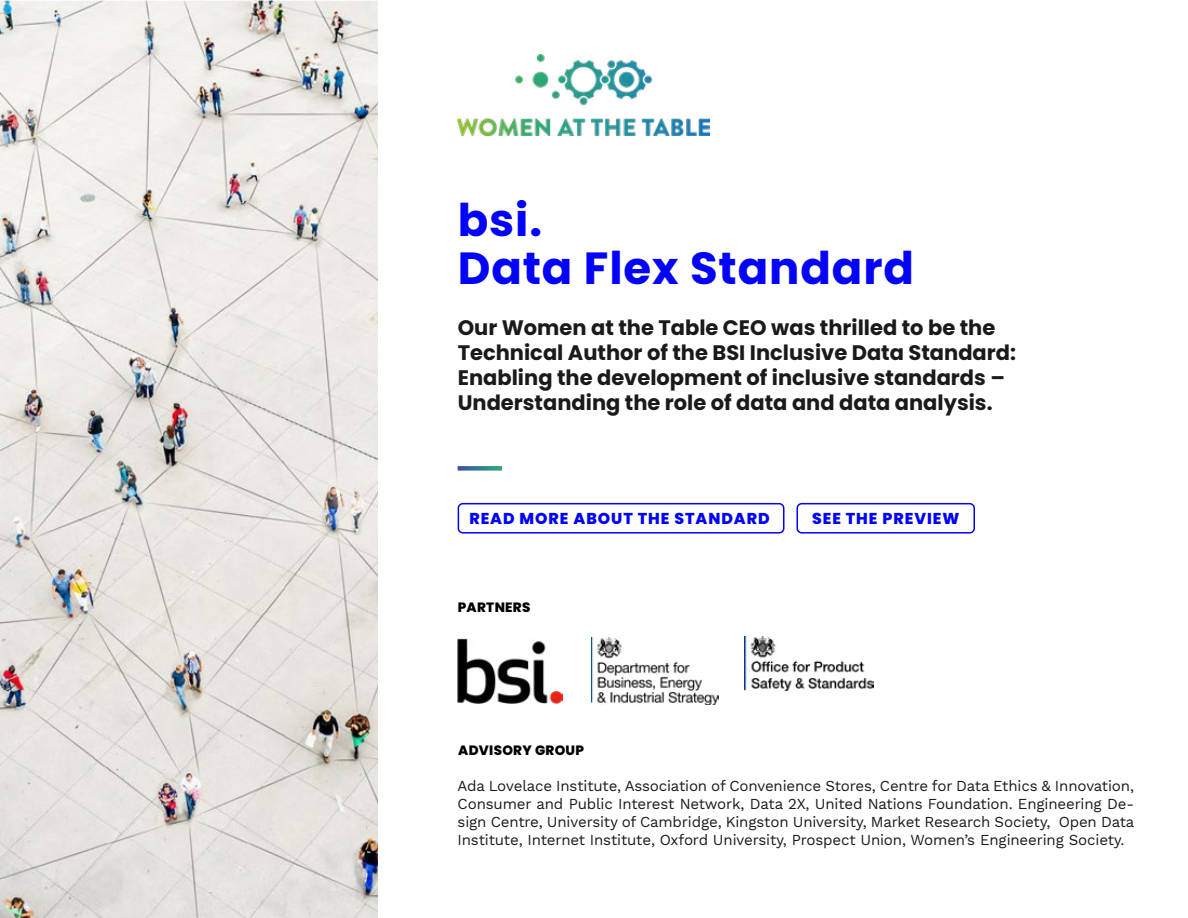
<style>
.page{position:relative;width:1188px;height:918px;background:#fff}
.page>*{position:absolute;margin:0;border:0;box-sizing:border-box;transform-origin:0 0}
.t1{font:700 45px/48px "Poppins";letter-spacing:.02em;color:#0303f9}
.t2{font:700 21px/25.2px "Poppins";color:#1a1a1a}
.t3{font:800 15.75px "Poppins";letter-spacing:.06em;color:#0303f9}
.t4{font:15px/18px "Work Sans";letter-spacing:-.01em;color:#1a1a1a;text-align:justify}
.t5{font:800 13.5px "Poppins";letter-spacing:.02em;color:#000}
</style>
<div class="page">
<img style="left:1px;top:0;width:377px;height:918px">
<svg style="left:458px;top:466px;width:44px;height:5px"></svg>
<div style="left:458px;top:503px;width:326px;height:31px;border:2px solid #0303f9;border-radius:4px"></div>
<div style="left:796px;top:503px;width:179px;height:31px;border:2px solid #0303f9;border-radius:4px"></div>
<img style="left:458px;top:54px;width:251px;height:81px">
<img style="left:458px;top:638px;width:104px;height:65px">
<img style="left:591px;top:637px;width:127px;height:68px">
<img style="left:744px;top:636px;width:129px;height:55px">
<h1 class="t1" style="left:458px;top:197px;width:458px">bsi.<br>Data Flex Standard</h1>
<h2 class="t2" style="left:458px;top:315px;width:560px">Our Women at the Table CEO was thrilled to be the Technical Author of the BSI Inclusive Data Standard:<br>Enabling the development of inclusive standards – Understanding the role of data and data analysis.</h2>
<p class="t3" style="left:469px;top:509px;width:302px">READ MORE ABOUT THE STANDARD</p>
<p class="t3" style="left:812px;top:509px;width:149px">SEE THE PREVIEW</p>
<p class="t5" style="left:458px;top:599px;width:74px">PARTNERS</p>
<p class="t5" style="left:458px;top:742px;width:127px">ADVISORY GROUP</p>
<p class="t4" style="left:458px;top:777px;width:678px">Ada Lovelace Institute, Association of Convenience Stores, Centre for Data Ethics &amp; Innovation, Consumer and Public Interest Network, Data 2X, United Nations Foundation. Engineering De&shy;sign Centre, University of Cambridge, Kingston University, Market Research Society, Open Data Institute, Internet Institute, Oxford University, Prospect Union, Women’s Engineering Society.</p>
</div>
